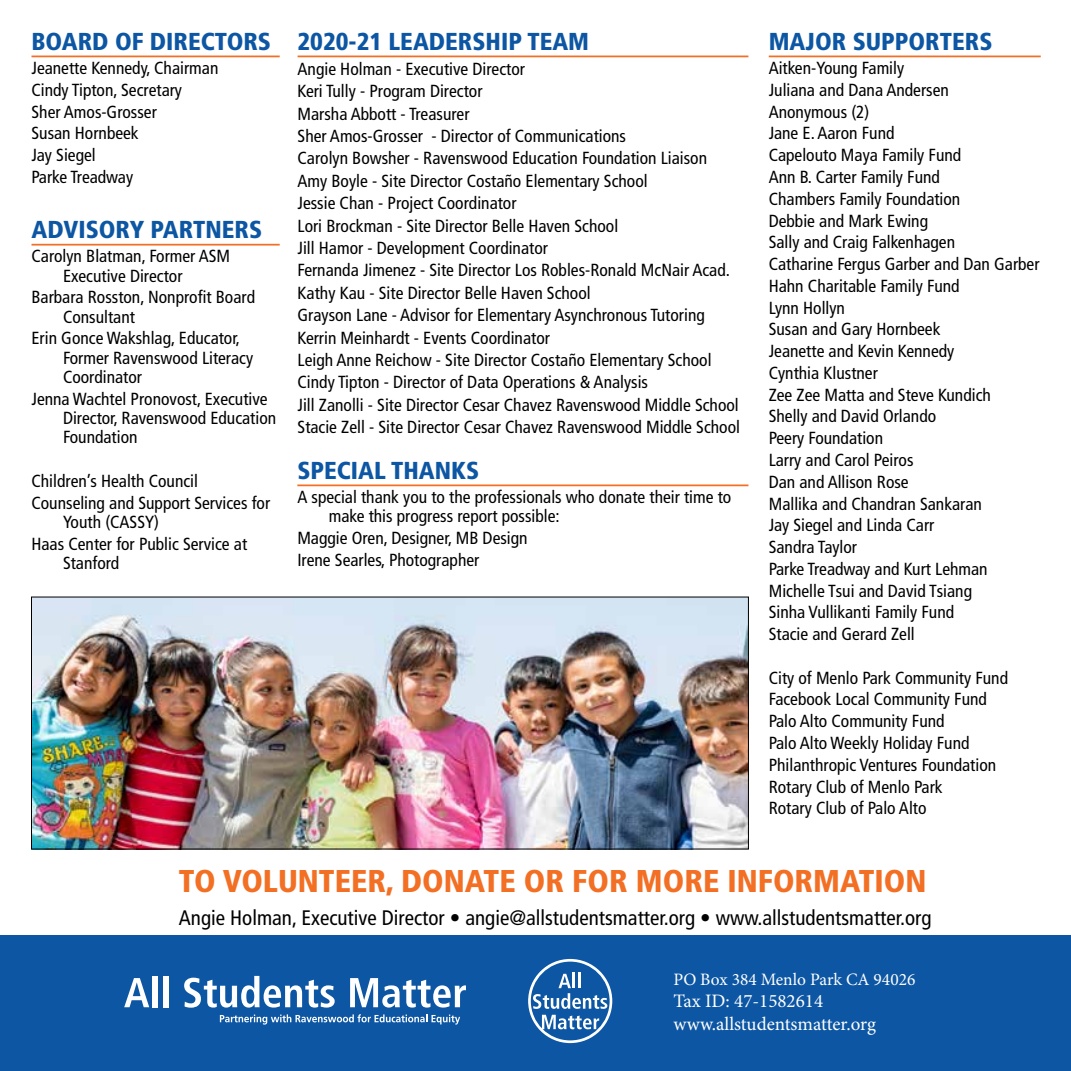
<style>
.page{position:relative;width:1071px;height:1071px;background:#fff}
.page>*{position:absolute;margin:0;border:0;box-sizing:border-box;transform-origin:0 0}
.t1{font:900 condensed 31.5px "Frutiger LT Std";color:#f26f24}
.t2{font:900 condensed 24.5px "Frutiger";color:#0c56a3}
.t3{font:condensed 21px "Frutiger";color:#000}
.t4{font:19.07px/22.8px "Minion Pro";color:#fff}
.t5{font:condensed 17.5px/21.7px "Frutiger";color:#000}
.t6{font:17.5px "Minion Pro";color:#fff}
</style>
<div class="page">
<div style="left:0;top:935px;width:1071px;height:136px;background:#0c56a3"></div>
<svg style="left:220px;top:1014px;width:240px;height:11px"></svg>
<svg style="left:124px;top:978px;width:25px;height:29px"></svg>
<div style="left:152px;top:976px;width:6px;height:31px;background:#fff"></div>
<div style="left:163px;top:976px;width:5px;height:31px;background:#fff"></div>
<svg style="left:184px;top:976px;width:151px;height:32px"></svg>
<svg style="left:350px;top:978px;width:116px;height:30px"></svg>
<svg style="left:528px;top:959px;width:84px;height:84px"></svg>
<hr style="left:298px;top:56px;width:450px;height:1px;background:#f26f24">
<hr style="left:32px;top:56px;width:248px;height:1px;background:#f26f24">
<hr style="left:32px;top:244px;width:248px;height:2px;background:#f26f24">
<hr style="left:769px;top:56px;width:272px;height:1px;background:#f26f24">
<hr style="left:297px;top:485px;width:451px;height:1px;background:#f26f24">
<img style="left:33px;top:599px;width:714px;height:248px">
<div style="left:31px;top:597px;width:718px;height:252px;border:1px solid #000"></div>
<h2 class="t2" style="left:32px;top:27px;width:241px">BOARD OF DIRECTORS</h2>
<p class="t5" style="left:32px;top:57px;width:188px">Jeanette Kennedy, Chairman<br>Cindy Tipton, Secretary<br>Sher Amos-Grosser<br>Susan Hornbeek<br>Jay Siegel<br>Parke Treadway</p>
<h2 class="t2" style="left:32px;top:215px;width:232px">ADVISORY PARTNERS</h2>
<p class="t5" style="left:63px;top:247px;width:169px;line-height:19.2px;text-indent:-32px">Carolyn Blatman, Former ASM<br>Executive Director</p>
<p class="t5" style="left:63px;top:288px;width:194px;line-height:19.2px;text-indent:-32px">Barbara Rosston, Nonprofit Board<br>Consultant</p>
<p class="t5" style="left:63px;top:329px;width:192px;line-height:19.2px;text-indent:-32px">Erin Gonce Wakshlag, Educator,<br>Former Ravenswood Literacy<br>Coordinator</p>
<p class="t5" style="left:63px;top:389px;width:215px;line-height:19.2px;text-indent:-32px">Jenna Wachtel Pronovost, Executive<br>Director, Ravenswood Education<br>Foundation</p>
<p class="t5" style="left:32px;top:470px;width:240px">Children’s Health Council<br>Counseling and Support Services for</p>
<p class="t5" style="left:32px;top:511px;width:217px;text-indent:32px">Youth (CASSY)<br>Haas Center for Public Service at</p>
<p class="t5" style="left:63px;top:552px;width:58px">Stanford</p>
<h2 class="t2" style="left:298px;top:27px;width:293px">2020-21 LEADERSHIP TEAM</h2>
<p class="t5" style="left:298px;top:58px;width:444px;line-height:22.4px">Angie Holman - Executive Director<br>Keri Tully - Program Director<br>Marsha Abbott - Treasurer<br>Sher Amos-Grosser - Director of Communications<br>Carolyn Bowsher - Ravenswood Education Foundation Liaison Amy Boyle - Site Director Costaño Elementary School<br>Jessie Chan - Project Coordinator<br>Lori Brockman - Site Director Belle Haven School<br>Jill Hamor - Development Coordinator<br>Fernanda Jimenez - Site Director Los Robles-Ronald McNair Acad.<br>Kathy Kau - Site Director Belle Haven School<br>Grayson Lane - Advisor for Elementary Asynchronous Tutoring Kerrin Meinhardt - Events Coordinator<br>Leigh Anne Reichow - Site Director Costaño Elementary School Cindy Tipton - Director of Data Operations &amp; Analysis<br>Jill Zanolli - Site Director Cesar Chavez Ravenswood Middle School Stacie Zell - Site Director Cesar Chavez Ravenswood Middle School</p>
<h2 class="t2" style="left:297px;top:456px;width:183px">SPECIAL THANKS</h2>
<p class="t5" style="left:329px;top:488px;width:404px;line-height:19.2px;text-indent:-32px">A special thank you to the professionals who donate their time to make this progress report possible:</p>
<p class="t5" style="left:297px;top:527px;width:232px">Maggie Oren, Designer, MB Design<br>Irene Searles, Photographer</p>
<h2 class="t2" style="left:769px;top:27px;width:225px">MAJOR SUPPORTERS</h2>
<p class="t5" style="left:769px;top:57px;width:272px">Aitken-Young Family<br>Juliana and Dana Andersen<br>Anonymous (2)<br>Jane E. Aaron Fund<br>Capelouto Maya Family Fund<br>Ann B. Carter Family Fund<br>Chambers Family Foundation<br>Debbie and Mark Ewing<br>Sally and Craig Falkenhagen<br>Catharine Fergus Garber and Dan Garber<br>Hahn Charitable Family Fund<br>Lynn Hollyn<br>Susan and Gary Hornbeek<br>Jeanette and Kevin Kennedy<br>Cynthia Klustner<br>Zee Zee Matta and Steve Kundich<br>Shelly and David Orlando<br>Peery Foundation<br>Larry and Carol Peiros<br>Dan and Allison Rose<br>Mallika and Chandran Sankaran<br>Jay Siegel and Linda Carr<br>Sandra Taylor<br>Parke Treadway and Kurt Lehman<br>Michelle Tsui and David Tsiang<br>Sinha Vullikanti Family Fund<br>Stacie and Gerard Zell</p>
<p class="t5" style="left:769px;top:667px;width:241px">City of Menlo Park Community Fund<br>Facebook Local Community Fund<br>Palo Alto Community Fund<br>Palo Alto Weekly Holiday Fund<br>Philanthropic Ventures Foundation<br>Rotary Club of Menlo Park<br>Rotary Club of Palo Alto</p>
<h1 class="t1" style="left:179px;top:862px;width:749px">TO VOLUNTEER, DONATE OR FOR MORE INFORMATION</h1>
<p class="t3" style="left:179px;top:906px;width:754px">Angie Holman, Executive Director • angie@allstudentsmatter.org • www.allstudentsmatter.org</p>
<p class="t6" style="left:674px;top:967px;width:243px">PO Box 384 Menlo Park CA 94026</p>
<p class="t4" style="left:674px;top:990px;width:204px">Tax ID: 47-1582614 www.allstudentsmatter.org</p>
</div>
